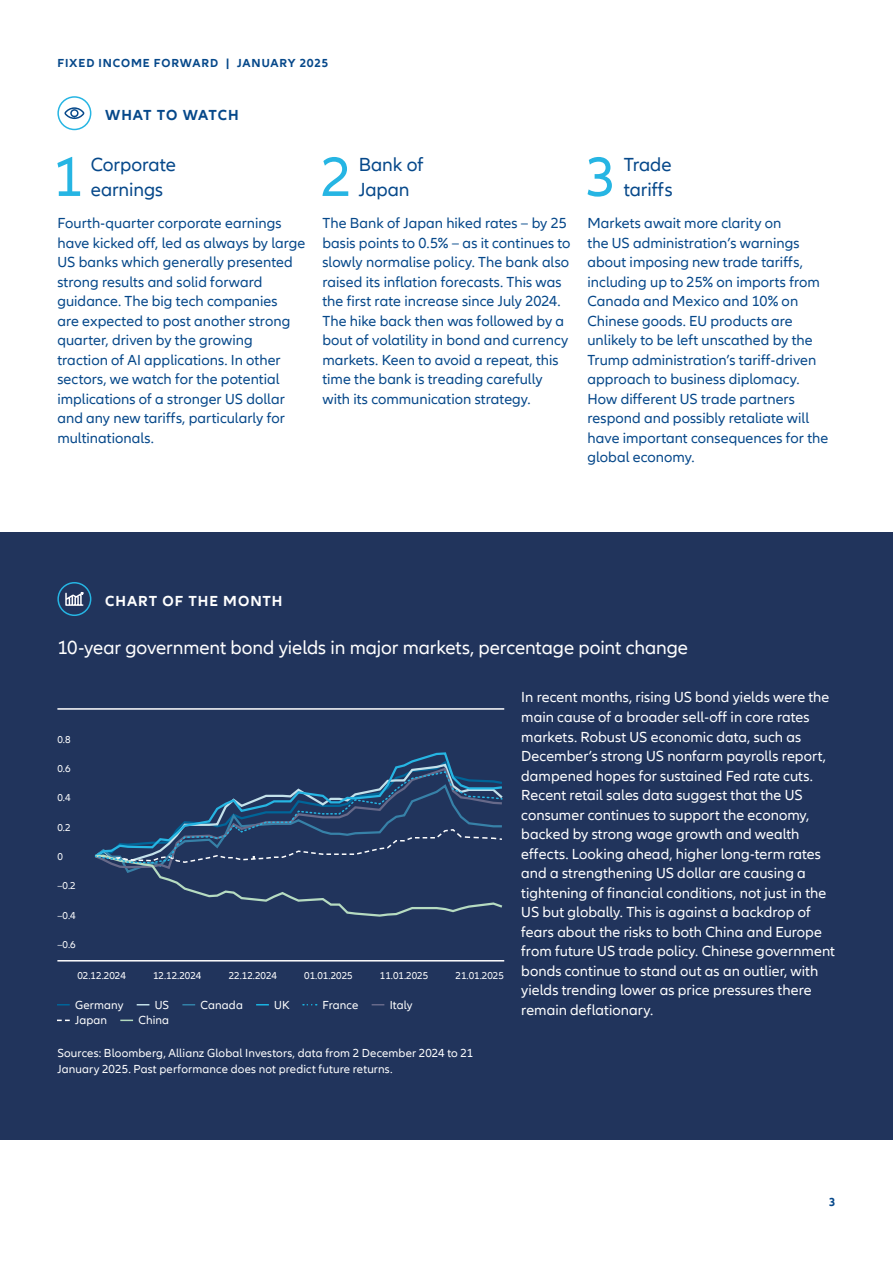
<style>
.page{position:relative;width:893px;height:1263px;background:#fff}
.page>*{position:absolute;margin:0;border:0;box-sizing:border-box;transform-origin:0 0}
.Headline_3{font:57.45px "Allianz Neo";color:#26b5e3}
.Headline_3-2{font:19.5px "Allianz Neo";letter-spacing:-.005em;color:#fff}
.Headline_3-3{font:19.5px/25.3px "Allianz Neo";letter-spacing:-.005em;color:#06488a}
.Copy{font:15px/19.5px "Allianz Neo";letter-spacing:.005em;color:#06488a}
.Copy-2{font:15px/19.5px "Allianz Neo";letter-spacing:.005em;color:#fff}
.Product_top_line{font:700 15px "Allianz Neo";letter-spacing:.07em;color:#fff}
.Product_top_line-2{font:700 15px "Allianz Neo";letter-spacing:.05em;color:#06488a}
.Disclaimer_footnote{font:12px/15.6px "Allianz Neo";letter-spacing:.01em;color:#fff}
.Product_top_line-3{font:700 12px "Allianz Neo";letter-spacing:.07em;color:#06488a}
.t1{font:10.35px "Allianz Neo";color:#fff}
</style>
<div class="page">
<div style="left:0;top:532px;width:893px;height:608px;background:#21345c"></div>
<svg style="left:64px;top:107px;width:21px;height:13px"></svg>
<div style="left:57px;top:96px;width:34px;height:34px;border:2px solid #26b5e3;border-radius:50%"></div>
<svg style="left:65px;top:592px;width:19px;height:14px"></svg>
<div style="left:57px;top:582px;width:34px;height:34px;border:2px solid #26b5e3;border-radius:50%"></div>
<svg style="left:57px;top:1004px;width:13px;height:1px"></svg>
<svg style="left:137px;top:1004px;width:12px;height:1px"></svg>
<svg style="left:182px;top:1004px;width:13px;height:1px"></svg>
<svg style="left:256px;top:1004px;width:13px;height:1px"></svg>
<svg style="left:372px;top:1004px;width:12px;height:1px"></svg>
<svg style="left:57px;top:1019px;width:13px;height:2px"></svg>
<svg style="left:120px;top:1019px;width:13px;height:2px"></svg>
<hr style="left:57px;top:708px;width:447px;height:2px;background:#fff">
<hr style="left:57px;top:960px;width:447px;height:1px;background:#fff">
<svg style="left:94px;top:752px;width:409px;height:165px"></svg>
<p class="Product_top_line-3" style="left:57px;top:56px;width:272px">FIXED INCOME FORWARD | JANUARY 2025</p>
<p class="Product_top_line-2" style="left:105px;top:106px;width:135px">WHAT TO WATCH</p>
<p class="Headline_3" style="left:53px;top:144px;width:32px">1</p>
<p class="Headline_3-3" style="left:91px;top:152px;width:87px">Corporate earnings</p>
<p class="Copy" style="left:57px;top:214px;width:250px">Fourth-quarter corporate earnings have kicked off, led as always by large US banks which generally presented strong results and solid forward guidance. The big tech companies<br>are expected to post another strong quarter, driven by the growing traction of AI applications. In other sectors, we watch for the potential implications of a stronger US dollar and any new tariffs, particularly for multinationals.</p>
<p class="Headline_3" style="left:321px;top:144px;width:32px">2</p>
<p class="Headline_3-3" style="left:359px;top:152px;width:66px">Bank of<br>Japan</p>
<p class="Copy" style="left:322px;top:214px;width:250px">The Bank of Japan hiked rates – by 25 basis points to 0.5% – as it continues to slowly normalise policy. The bank also raised its inflation forecasts. This was the first rate increase since July 2024.<br>The hike back then was followed by a bout of volatility in bond and currency markets. Keen to avoid a repeat, this time the bank is treading carefully with its communication strategy.</p>
<p class="Headline_3" style="left:586px;top:144px;width:32px">3</p>
<p class="Headline_3-3" style="left:624px;top:152px;width:50px">Trade tariffs</p>
<p class="Copy" style="left:587px;top:214px;width:242px">Markets await more clarity on<br>the US administration’s warnings about imposing new trade tariffs, including up to 25% on imports from<br>Canada and Mexico and 10% on<br>Chinese goods. EU products are unlikely to be left unscathed by the<br>Trump administration’s tariff-driven approach to business diplomacy.<br>How different US trade partners respond and possibly retaliate will have important consequences for the global economy.</p>
<p class="Product_top_line" style="left:105px;top:592px;width:179px">CHART OF THE MONTH</p>
<p class="Headline_3-2" style="left:57px;top:636px;width:632px">10-year government bond yields in major markets, percentage point change</p>
<p class="Copy-2" style="left:521px;top:688px;width:315px">In recent months, rising US bond yields were the main cause of a broader sell-off in core rates markets. Robust US economic data, such as December’s strong US nonfarm payrolls report, dampened hopes for sustained Fed rate cuts.<br>Recent retail sales data suggest that the US consumer continues to support the economy, backed by strong wage growth and wealth effects. Looking ahead, higher long-term rates and a strengthening US dollar are causing a tightening of financial conditions, not just in the US but globally. This is against a backdrop of fears about the risks to both China and Europe from future US trade policy. Chinese government bonds continue to stand out as an outlier, with yields trending lower as price pressures there remain deflationary.</p>
<p class="t1" style="left:57px;top:733px;width:15px">0.8</p>
<p class="t1" style="left:57px;top:762px;width:15px">0.6</p>
<p class="t1" style="left:57px;top:792px;width:15px">0.4</p>
<p class="t1" style="left:57px;top:821px;width:15px">0.2</p>
<p class="t1" style="left:57px;top:850px;width:7px">0</p>
<p class="t1" style="left:57px;top:880px;width:20px">–0.2</p>
<p class="t1" style="left:57px;top:909px;width:20px">–0.4</p>
<p class="t1" style="left:57px;top:938px;width:20px">–0.6</p>
<p class="t1" style="left:77px;top:969px;width:50px">02.12.2024</p>
<p class="t1" style="left:153px;top:969px;width:50px">12.12.2024</p>
<p class="t1" style="left:229px;top:969px;width:50px">22.12.2024</p>
<p class="t1" style="left:304px;top:969px;width:50px">01.01.2025</p>
<p class="t1" style="left:380px;top:969px;width:50px">11.01.2025</p>
<p class="t1" style="left:455px;top:969px;width:50px">21.01.2025</p>
<p class="Disclaimer_footnote" style="left:75px;top:997px;width:50px">Germany</p>
<p class="Disclaimer_footnote" style="left:155px;top:997px;width:16px">US</p>
<p class="Disclaimer_footnote" style="left:200px;top:997px;width:44px">Canada</p>
<p class="Disclaimer_footnote" style="left:274px;top:997px;width:17px">UK</p>
<p class="Disclaimer_footnote" style="left:323px;top:997px;width:37px">France</p>
<p class="Disclaimer_footnote" style="left:390px;top:997px;width:25px">Italy</p>
<p class="Disclaimer_footnote" style="left:75px;top:1013px;width:34px">Japan</p>
<p class="Disclaimer_footnote" style="left:138px;top:1013px;width:32px">China</p>
<p class="Disclaimer_footnote" style="left:57px;top:1046px;width:417px">Sources: Bloomberg, Allianz Global Investors, data from 2 December 2024 to 21<br>January 2025. Past performance does not predict future returns.</p>
<p class="Product_top_line-3" style="left:829px;top:1194px;width:8px">3</p>
</div>
